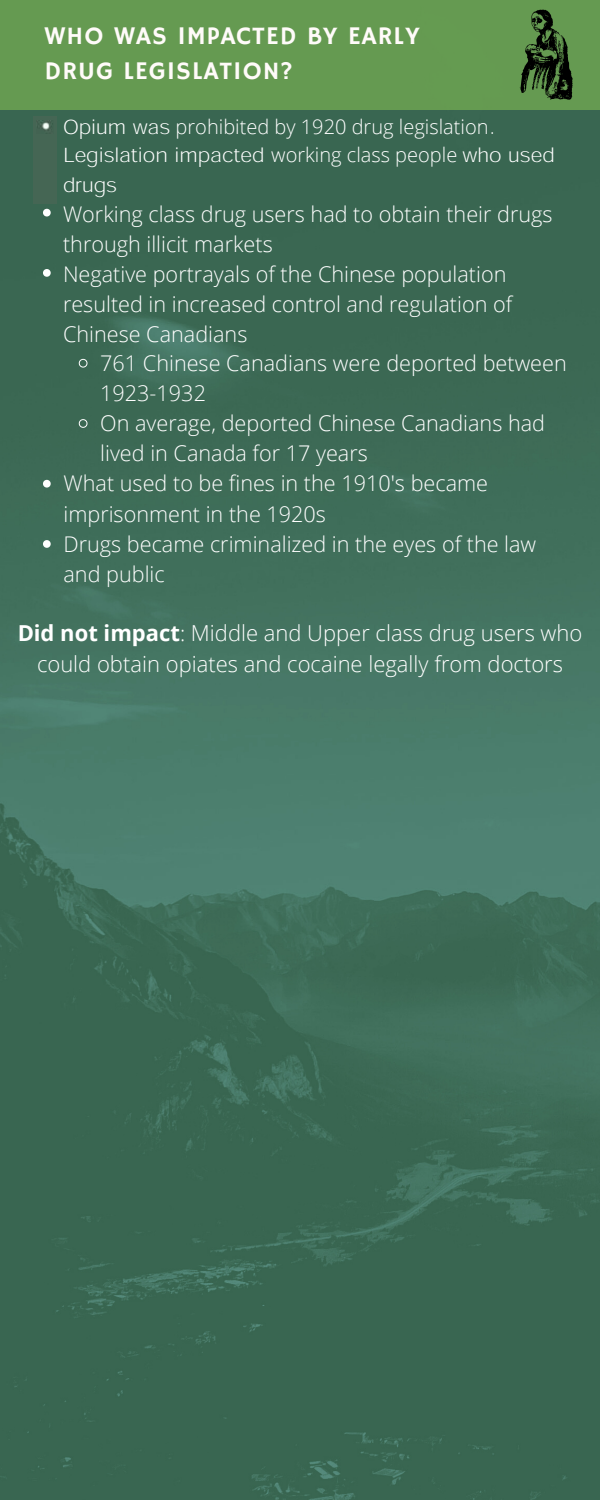
<style>
.page{position:relative;width:600px;height:1500px;background:#fff}
.page>*{position:absolute;margin:0;border:0;box-sizing:border-box;transform-origin:0 0}
.t1{font:25.4px/34.9px "Hammersmith One";letter-spacing:.04em;color:#fffbf9}
.t2{font:300 22px/30.8px "Open Sans";color:#fff;text-align:center}
.t3{font:300 21.6px/30.1px "Open Sans";color:#fff}
.t4{font:300 20px/28.6px "Open Sans";color:#fff}
.s1{font-family:"Adobe Gothic Std"}
.s2{font-family:"Adobe Gothic Std Light 2";font-weight:400}
.s3{font-weight:700}
</style>
<div class="page">
<img style="left:0;top:109px;width:600px;height:1391px">
<svg style="left:43px;top:209px;width:8px;height:8px"></svg>
<svg style="left:43px;top:269px;width:8px;height:8px"></svg>
<svg style="left:78px;top:358px;width:10px;height:10px"></svg>
<svg style="left:78px;top:419px;width:10px;height:9px"></svg>
<svg style="left:43px;top:480px;width:8px;height:8px"></svg>
<svg style="left:43px;top:540px;width:8px;height:8px"></svg>
<div style="left:0;top:0;width:600px;height:109px;background:#659a51"></div>
<svg style="left:520px;top:10px;width:53px;height:90px"></svg>
<div style="left:34px;top:117px;width:22px;height:87px;background:#456654"></div>
<img style="left:36px;top:120px;width:17px;height:13px">
<p class="t1" style="left:44px;top:19px;width:377px">WHO WAS IMPACTED BY EARLY<br>DRUG LEGISLATION?</p>
<p class="t4" style="left:63px;top:112px;width:493px"><span class="s1">Opium was</span> prohibited by 1920 drug legislation<span class="s1">.<br>Legislation impacted</span> working class people <span class="s1">who used </span><span class="s2">drugs</span></p>
<p class="t3" style="left:63px;top:198px;width:491px">Working class drug users had to obtain their drugs through illicit markets<br>Negative portrayals of the Chinese population resulted in increased control and regulation of Chinese Canadians</p>
<p class="t3" style="left:100px;top:348px;width:468px">761 Chinese Canadians were deported between<br>1923-1932</p>
<p class="t3" style="left:100px;top:408px;width:446px">On average, deported Chinese Canadians had lived in Canada for 17 years</p>
<p class="t3" style="left:64px;top:468px;width:426px">What used to be fines in the 1910's became imprisonment in the 1920s</p>
<p class="t3" style="left:64px;top:528px;width:474px">Drugs became criminalized in the eyes of the law and public</p>
<p class="t2" style="left:18px;top:617px;width:566px"><span class="s3">Did not impact</span>: Middle and Upper class drug users who could obtain opiates and cocaine legally from doctors</p>
</div>
